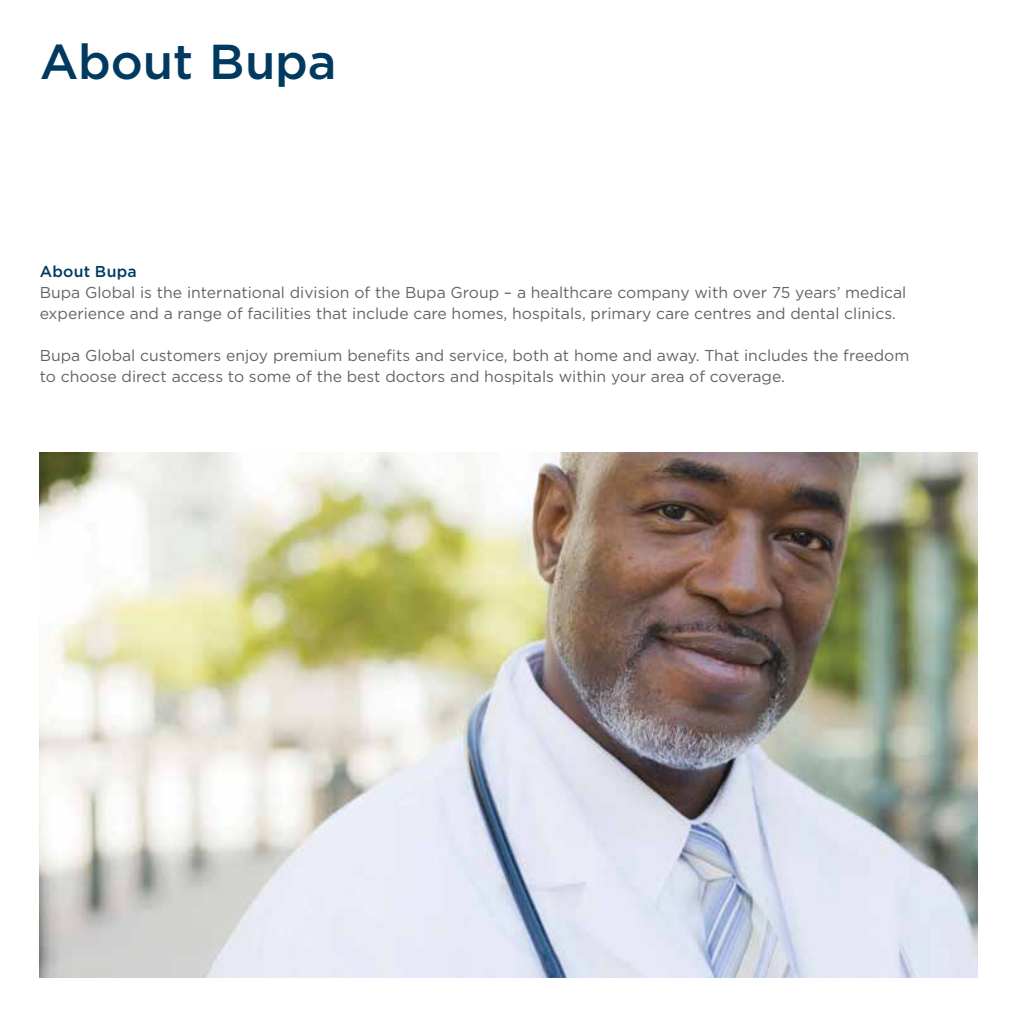
<style>
.page{position:relative;width:1017px;height:1017px;background:#fff}
.page>*{position:absolute;margin:0;border:0;box-sizing:border-box;transform-origin:0 0}
.t1{font:500 49px "Gotham";letter-spacing:-.005em;color:#003a60}
.t2{font:15.75px/21px "Gotham";color:#636466}
.t3{font:500 15.75px "Gotham";letter-spacing:.015em;color:#003a60}
</style>
<div class="page">
<img style="left:40px;top:453px;width:937px;height:524px">
<h1 class="t1" style="left:40px;top:29px;width:298px">About Bupa</h1>
<p class="t3" style="left:40px;top:261px;width:99px">About Bupa</p>
<p class="t2" style="left:40px;top:281px;width:868px">Bupa Global is the international division of the Bupa Group – a healthcare company with over 75 years’ medical experience and a range of facilities that include care homes, hospitals, primary care centres and dental clinics.</p>
<p class="t2" style="left:40px;top:344px;width:871px">Bupa Global customers enjoy premium benefits and service, both at home and away. That includes the freedom to choose direct access to some of the best doctors and hospitals within your area of coverage.</p>
</div>
